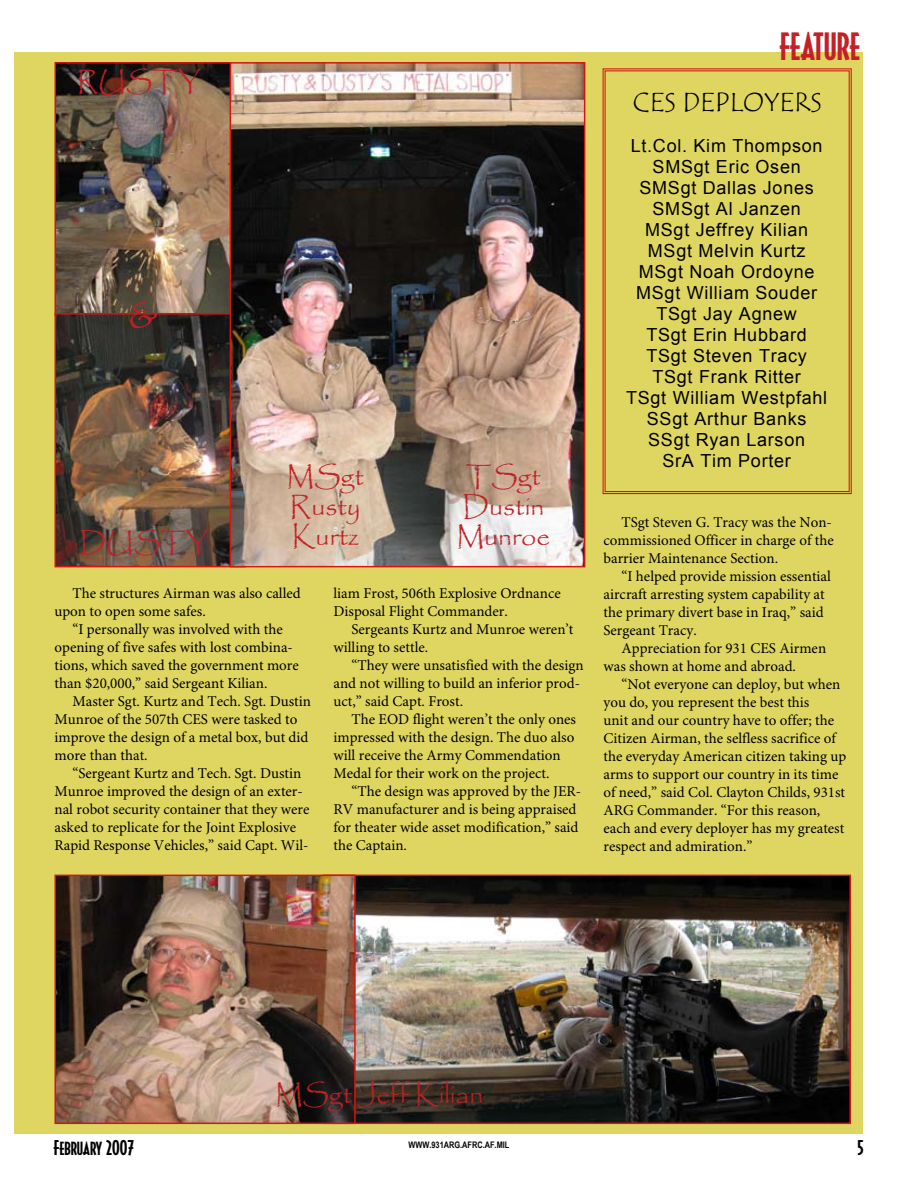
<style>
.page{position:relative;width:918px;height:1188px;background:#fff}
.page>*{position:absolute;margin:0;border:0;box-sizing:border-box;transform-origin:0 0}
.t1{font:45px "Papyrus";color:#c12026}
.t2{font:36px "Decotura ICG";letter-spacing:-.005em;color:#c42127}
.t3{font:27px/30px "Papyrus";color:#c12026}
.t4{font:27px "Tempus Sans ITC";color:#000}
.t5{font:19.5px "Decotura ICG";letter-spacing:-.01em;color:#000}
.t6{font:18px/21px "Arial";letter-spacing:.04em;color:#000;text-align:center}
.t7{font:15px/18px "Minion Pro";color:#000}
.t8{font:700 9px "Arial Narrow";color:#000}
</style>
<div class="page">
<div style="left:15px;top:52px;width:848px;height:1082px;background:#dfd661"></div>
<img style="left:57px;top:65px;width:173px;height:499px">
<div style="left:54px;top:62px;width:191px;height:254px;border:2px solid #d61511"></div>
<div style="left:54px;top:313px;width:192px;height:254px;border:2px solid #d61511"></div>
<img style="left:233px;top:65px;width:349px;height:499px">
<div style="left:230px;top:62px;width:355px;height:505px;border:2px solid #d61511"></div>
<img style="left:356px;top:878px;width:492px;height:243px">
<div style="left:323px;top:875px;width:528px;height:249px;border:2px solid #d61511"></div>
<img style="left:57px;top:878px;width:296px;height:243px">
<div style="left:54px;top:875px;width:302px;height:249px;border:2px solid #d61511"></div>
<svg style="left:602px;top:68px;width:250px;height:427px"></svg>
<h3 class="t3" style="left:77px;top:66px;width:125px">RUSTY</h3>
<h1 class="t1" style="left:128px;top:285px;width:31px">&amp;</h1>
<h3 class="t3" style="left:287px;top:461px;width:79px">MSgt<br>Rusty<br>Kurtz</h3>
<h3 class="t3" style="left:463px;top:460px;width:83px">TSgt<br>Dustin</h3>
<h3 class="t3" style="left:80px;top:526px;width:130px">DUSTY</h3>
<h3 class="t3" style="left:456px;top:520px;width:95px">Munroe</h3>
<p class="t7" style="left:54px;top:585px;width:248px;text-indent:18px">The structures Airman was also called upon to open some safes.</p>
<p class="t7" style="left:54px;top:621px;width:246px;text-indent:18px">“I personally was involved with the opening of five safes with lost combina&shy;tions, which saved the government more than $20,000,” said Sergeant Kilian.</p>
<p class="t7" style="left:54px;top:693px;width:258px;text-indent:18px">Master Sgt. Kurtz and Tech. Sgt. Dustin<br>Munroe of the 507th CES were tasked to improve the design of a metal box, but did more than that.</p>
<p class="t7" style="left:54px;top:765px;width:257px;text-indent:18px">“Sergeant Kurtz and Tech. Sgt. Dustin Munroe improved the design of an exter&shy;nal robot security container that they were asked to replicate for the Joint Explosive Rapid Response Vehicles,” said Capt. Wil-</p>
<p class="t7" style="left:333px;top:585px;width:229px">liam Frost, 506th Explosive Ordnance<br>Disposal Flight Commander.</p>
<p class="t7" style="left:333px;top:621px;width:241px;text-indent:18px">Sergeants Kurtz and Munroe weren’t willing to settle.</p>
<p class="t7" style="left:333px;top:657px;width:252px;text-indent:18px">“They were unsatisfied with the design and not willing to build an inferior prod&shy;uct,” said Capt. Frost.</p>
<p class="t7" style="left:333px;top:711px;width:244px;text-indent:18px">The EOD flight weren’t the only ones impressed with the design. The duo also will receive the Army Commendation Medal for their work on the project.</p>
<p class="t7" style="left:333px;top:783px;width:249px;text-indent:18px">“The design was approved by the JER-<br>RV manufacturer and is being appraised for theater wide asset modification,” said the Captain.</p>
<h2 class="t2" style="left:780px;top:25px;width:82px">FEATURE</h2>
<h3 class="t4" style="left:633px;top:85px;width:188px">CES DEPLOYERS</h3>
<p class="t6" style="left:626px;top:135px;width:203px">Lt.Col. Kim Thompson<br>SMSgt Eric Osen<br>SMSgt Dallas Jones<br>SMSgt Al Janzen<br>MSgt Jeffrey Kilian<br>MSgt Melvin Kurtz<br>MSgt Noah Ordoyne<br>MSgt William Souder<br>TSgt Jay Agnew<br>TSgt Erin Hubbard<br>TSgt Steven Tracy<br>TSgt Frank Ritter<br>TSgt William Westpfahl<br>SSgt Arthur Banks<br>SSgt Ryan Larson<br>SrA Tim Porter</p>
<p class="t7" style="left:603px;top:514px;width:232px;text-indent:18px">TSgt Steven G. Tracy was the Non&shy;commissioned Officer in charge of the barrier Maintenance Section.</p>
<p class="t7" style="left:603px;top:568px;width:229px;text-indent:18px">“I helped provide mission essential aircraft arresting system capability at the primary divert base in Iraq,” said Sergeant Tracy.</p>
<p class="t7" style="left:603px;top:640px;width:224px;text-indent:18px">Appreciation for 931 CES Airmen was shown at home and abroad.</p>
<p class="t7" style="left:603px;top:676px;width:244px;text-indent:18px">“Not everyone can deploy, but when you do, you represent the best this<br>unit and our country have to offer; the Citizen Airman, the selfless sacrifice of the everyday American citizen taking up arms to support our country in its time of need,” said Col. Clayton Childs, 931st ARG Commander. “For this reason, each and every deployer has my greatest respect and admiration.”</p>
<h3 class="t3" style="left:275px;top:1079px;width:210px">MSgt Jeff Kilian</h3>
<h3 class="t5" style="left:54px;top:1136px;width:82px">February 2007</h3>
<p class="t8" style="left:409px;top:1138px;width:60px">WWW.931ARG .AFRC</p>
<p class="t8" style="left:483px;top:1138px;width:28px">.AF.MIL</p>
</div>
